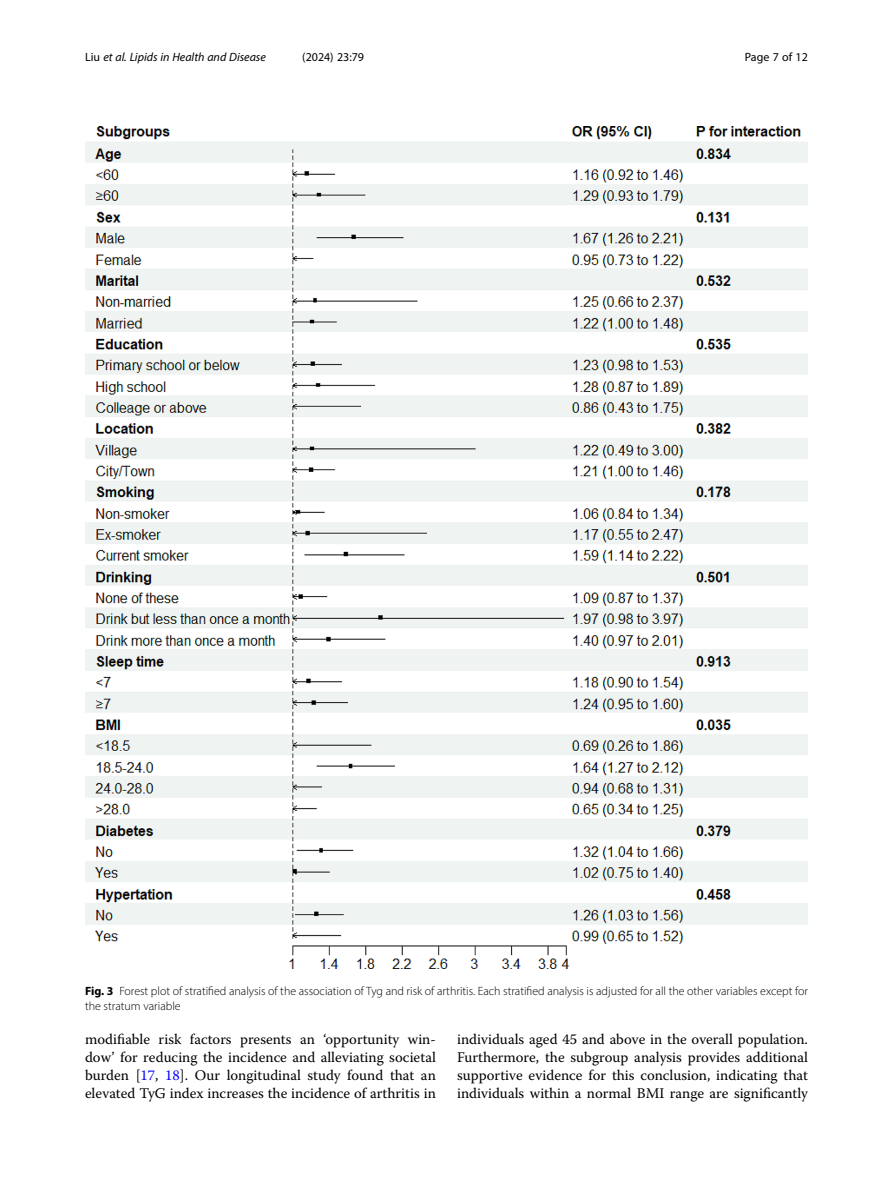
<style>
.page{position:relative;width:893px;height:1191px;background:#fff}
.page>*{position:absolute;margin:0;border:0;box-sizing:border-box;transform-origin:0 0}
.Body_Text{font:14.7px/18px "Warnock Pro";color:#000;text-align:justify}
.Figure_Caption{font:300 12px/15px "Myriad Pro";color:#000}
.t1{font:italic 12px "Myriad Pro";color:#000}
.t2{font:12px "Myriad Pro";color:#000}
.s1{font-style:normal}
.s2{font-weight:700}
.s3{color:#00f}
</style>
<div class="page">
<img style="left:85px;top:126px;width:723px;height:842px">
<p class="t1" style="left:85px;top:50px;width:182px"><span class="s1">Liu</span> et al. Lipids in Health and Disease</p>
<p class="t2" style="left:302px;top:50px;width:63px">(2024) 23:79</p>
<p class="t2" style="left:745px;top:50px;width:65px">Page 7 of 12</p>
<p class="Figure_Caption" style="left:85px;top:983px;width:724px"><span class="s2">Fig. 3</span> Forest plot of stratified analysis of the association of Tyg and risk of arthritis. Each stratified analysis is adjusted for all the other variables except for the stratum variable</p>
<p class="Body_Text" style="left:85px;top:1030px;width:352px">modifiable risk factors presents an ‘opportunity win&shy;dow’ for reducing the incidence and alleviating societal burden [<span class="s3">17</span>, <span class="s3">18</span>]. Our longitudinal study found that an elevated TyG index increases the incidence of arthritis in</p>
<p class="Body_Text" style="left:457px;top:1030px;width:352px">individuals aged 45 and above in the overall population.<br>Furthermore, the subgroup analysis provides additional supportive evidence for this conclusion, indicating that individuals within a normal BMI range are significantly</p>
</div>
